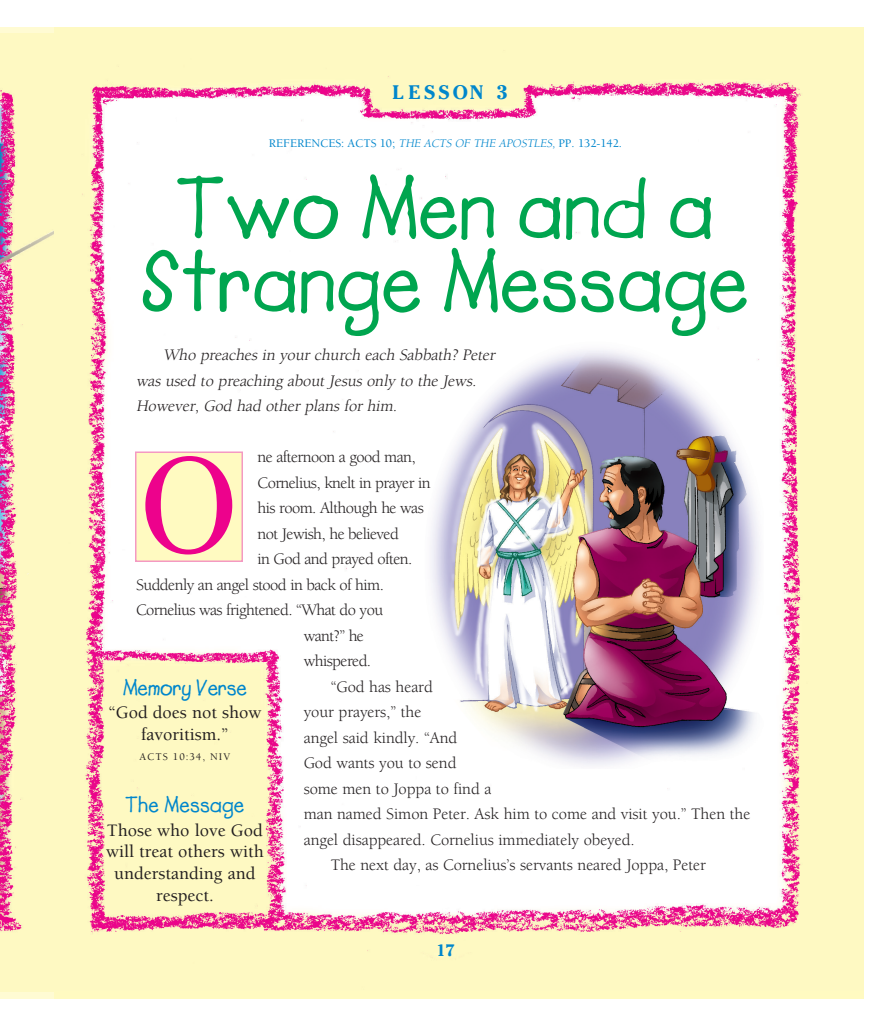
<style>
.page{position:relative;width:891px;height:1026px;background:#fff}
.page>*{position:absolute;margin:0;border:0;box-sizing:border-box;transform-origin:0 0}
.t1{font:133.2px "Cheltenham";color:#ed028c}
.t2{font:87px/73.5px "Lemonade ICG Bold";letter-spacing:-.005em;color:#00a54f;text-align:center}
.t3{font:22.5px "Lemonade ICG Bold";letter-spacing:-.015em;color:#0086cc}
.t4{font:700 19.5px "Cheltenham";letter-spacing:.2em;color:#0086cc}
.t5{font:500 18px/21.6px "Berkeley";color:#231f20;text-align:center}
.t6{font:16.5px "Berkeley";letter-spacing:-.005em;color:#231f20}
.t7{font:16.5px "Berkeley";letter-spacing:-.035em;color:#231f20}
.t8{font:italic 16.5px/25.5px "Berkeley";letter-spacing:-.005em;color:#231f20}
.t9{font:700 16.5px "Cheltenham";color:#0086cc}
.t10{font:500 12px "Berkeley";letter-spacing:-.005em;color:#0086cc}
.t11{font:500 10.5px "Berkeley";letter-spacing:.095em;color:#231f20}
.s1{font-weight:400;font-style:italic}
</style>
<div class="page">
<img style="left:54px;top:27px;width:810px;height:963px">
<div style="left:135px;top:452px;width:108px;height:110px;background:#fffac1;border:2px solid #f499c2"></div>
<img style="left:0;top:33px;width:54px;height:958px">
<img style="left:425px;top:341px;width:339px;height:428px">
<p class="t4" style="left:393px;top:81px;width:116px">LESSON 3</p>
<p class="t10" style="left:269px;top:137px;width:355px">REFERENCES: ACTS 10; <span class="s1">THE ACTS OF THE APOSTLES,</span>PP. 132-142.</p>
<h2 class="t2" style="left:141px;top:173px;width:610px">Two Men and a<br>Strange Message</h2>
<p class="t8" style="left:136px;top:343px;width:364px;text-indent:27px">Who preaches in your church each Sabbath? Peter was used to preaching about Jesus only to the Jews.<br>However, God had other plans for him.</p>
<p class="t7" style="left:258px;top:449px;width:160px">ne afternoon a good man,</p>
<p class="t7" style="left:258px;top:474px;width:175px">Cornelius, knelt in prayer in</p>
<p class="t7" style="left:258px;top:500px;width:168px">his room. Although he was</p>
<p class="t7" style="left:258px;top:525px;width:143px">not Jewish, he believed</p>
<p class="t7" style="left:258px;top:551px;width:156px">in God and prayed often.</p>
<p class="t7" style="left:136px;top:576px;width:250px">Suddenly an angel stood in back of him.</p>
<p class="t7" style="left:136px;top:602px;width:249px">Cornelius was frightened. “What do you</p>
<p class="t6" style="left:304px;top:627px;width:62px">want?” he</p>
<p class="t7" style="left:304px;top:653px;width:69px">whispered.</p>
<p class="t6" style="left:331px;top:678px;width:104px">“God has heard</p>
<p class="t6" style="left:304px;top:704px;width:119px">your prayers,” the</p>
<p class="t6" style="left:304px;top:729px;width:155px">angel said kindly. “And</p>
<p class="t6" style="left:304px;top:755px;width:154px">God wants you to send</p>
<p class="t6" style="left:304px;top:780px;width:189px">some men to Joppa to find a</p>
<p class="t6" style="left:304px;top:806px;width:448px">man named Simon Peter. Ask him to come and visit you.” Then the</p>
<p class="t6" style="left:304px;top:831px;width:333px">angel disappeared. Cornelius immediately obeyed.</p>
<p class="t6" style="left:331px;top:857px;width:377px">The next day, as Cornelius’s servants neared Joppa, Peter</p>
<h1 class="t1" style="left:140px;top:428px;width:100px">O</h1>
<h3 class="t3" style="left:123px;top:674px;width:126px">Memory Verse</h3>
<p class="t5" style="left:108px;top:702px;width:155px">“God does not show favoritism.”</p>
<p class="t11" style="left:140px;top:751px;width:92px">ACTS 10:34, NIV</p>
<h3 class="t3" style="left:125px;top:791px;width:121px">The Message</h3>
<p class="t5" style="left:106px;top:820px;width:159px">Those who love God will treat others with understanding and respect.</p>
<p class="t9" style="left:436px;top:940px;width:20px">17</p>
</div>
